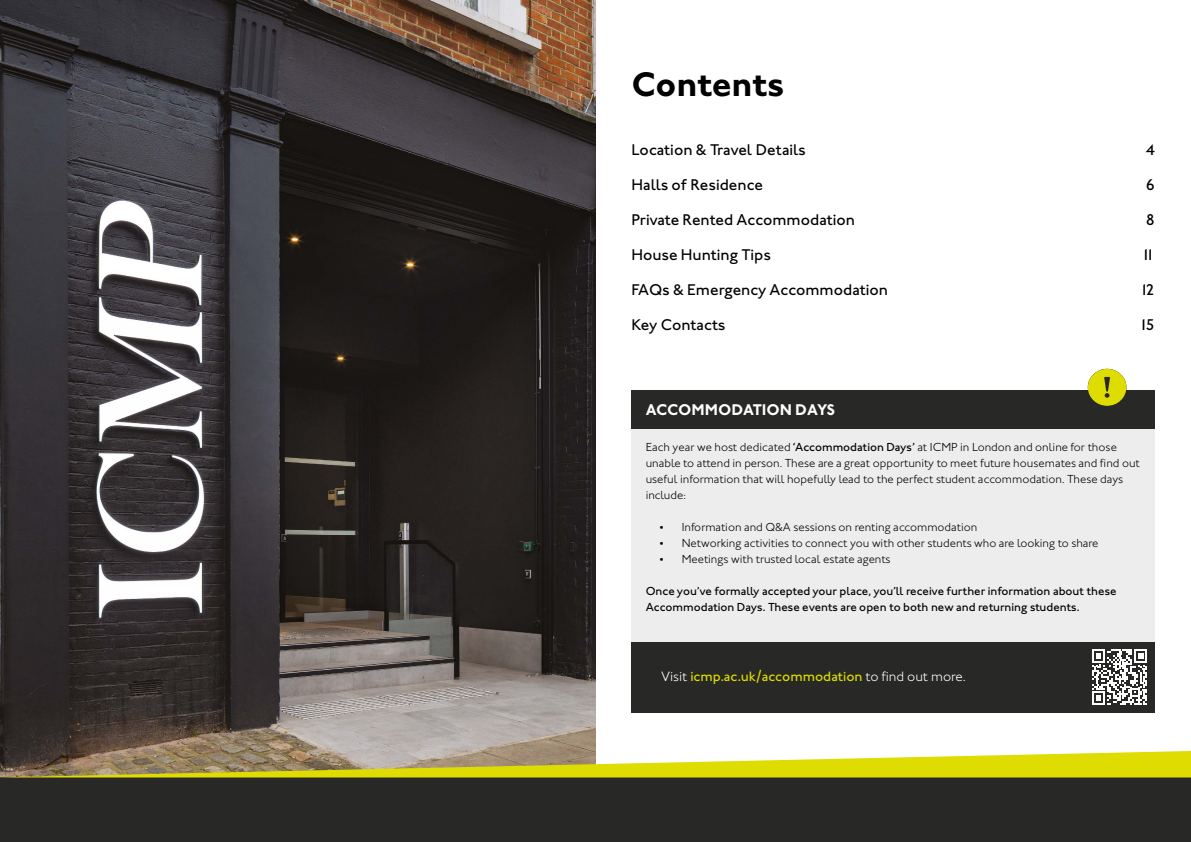
<style>
.page{position:relative;width:1191px;height:842px;background:#fff}
.page>*{position:absolute;margin:0;border:0;box-sizing:border-box;transform-origin:0 0}
.t1{font:700 35px "Johnston ITC";letter-spacing:-.005em;color:#000}
.t2{font:500 16px/35px "Johnston ITC";color:#000}
.t3{font:700 16px "Johnston ITC";color:#fff}
.t4{font:500 14px "Johnston ITC";color:#dedc00}
.t5{font:300 12px/16px "Johnston ITC";color:#000}
.t6{font:500 12px/16px "Johnston ITC";color:#000}
.s1{font-weight:500}
.s2{font-weight:300;color:#fff}
</style>
<div class="page">
<div style="left:631px;top:390px;width:524px;height:39px;background:#282827"></div>
<div style="left:631px;top:429px;width:524px;height:212px;background:#ededed"></div>
<div style="left:631px;top:641px;width:453px;height:71px;background:#282827"></div>
<div style="left:1084px;top:641px;width:71px;height:71px;background:#282827"></div>
<svg style="left:1092px;top:649px;width:55px;height:56px"></svg>
<img style="left:0;top:0;width:595px;height:751px">
<div style="left:0;top:777px;width:1191px;height:65px;background:#282827"></div>
<svg style="left:0;top:751px;width:1191px;height:26px;background:#c6be48"></svg>
<div style="left:1087px;top:369px;width:39px;height:37px;background:#dedc00;border-radius:50%"></div>
<svg style="left:1104px;top:377px;width:6px;height:21px"></svg>
<h1 class="t1" style="left:631px;top:63px;width:154px">Contents</h1>
<h2 class="t2" style="left:631px;top:132px;width:258px">Location &amp; Travel Details<br>Halls of Residence<br>Private Rented Accommodation<br>House Hunting Tips<br>FAQs &amp; Emergency Accommodation<br>Key Contacts</h2>
<h2 class="t2" style="left:1139px;top:132px;width:17px;text-align:center">4<br>6<br>8<br>11<br>12<br>15</h2>
<h2 class="t3" style="left:645px;top:400px;width:191px">ACCOMMODATION DAYS</h2>
<p class="t5" style="left:645px;top:439px;width:496px">Each year we host dedicated <span class="s1">‘Accommodation Days’</span> at ICMP in London and online for those unable to attend in person. These are a great opportunity to meet future housemates and find out useful information that will hopefully lead to the perfect student accommodation. These days include:</p>
<p class="t5" style="left:660px;top:519px;width:319px">• Information and Q&amp;A sessions on renting accommodation</p>
<p class="t5" style="left:660px;top:535px;width:440px">• Networking activities to connect you with other students who are looking to share</p>
<p class="t5" style="left:660px;top:551px;width:232px">• Meetings with trusted local estate agents</p>
<p class="t6" style="left:645px;top:583px;width:472px">Once you’ve formally accepted your place, you’ll receive further information about these<br>Accommodation Days. These events are open to both new and returning students.</p>
<p class="t4" style="left:661px;top:668px;width:306px"><span class="s2">Visit</span> icmp.ac.uk/accommodation <span class="s2">to find out more.</span></p>
</div>
